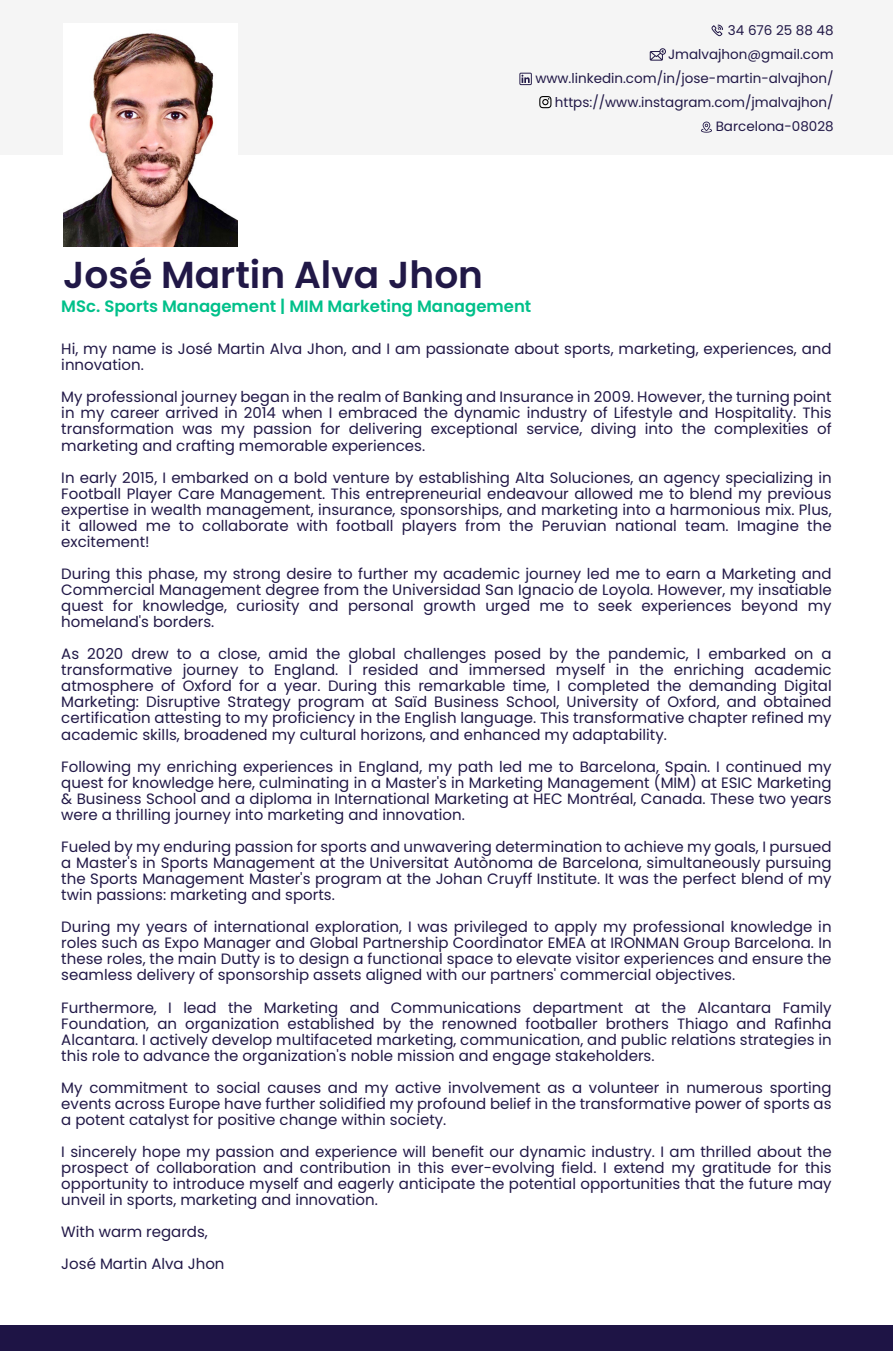
<style>
.page{position:relative;width:893px;height:1351px;background:#fff}
.page>*{position:absolute;margin:0;border:0;box-sizing:border-box;transform-origin:0 0}
.t1{font:600 37.5px "Poppins";color:#211847}
.t2{font:600 16.5px "Poppins";color:#00c08a}
.t3{font:15px/16px "Poppins";color:#211847;text-align:justify}
.t4{font:13.5px/24px "Poppins";color:#211847;text-align:right}
</style>
<div class="page">
<div style="left:0;top:0;width:893px;height:154px;background:#f5f5f5"></div>
<div style="left:0;top:1325px;width:893px;height:25px;background:#1e1445"></div>
<img style="left:63px;top:33px;width:174px;height:213px">
<svg style="left:711px;top:24px;width:12px;height:13px"></svg>
<svg style="left:650px;top:48px;width:16px;height:13px"></svg>
<svg style="left:519px;top:73px;width:13px;height:12px"></svg>
<svg style="left:539px;top:96px;width:12px;height:12px"></svg>
<svg style="left:701px;top:122px;width:11px;height:11px"></svg>
<p class="t4" style="left:535px;top:19px;width:300px">34 676 25 88 48<br>Jmalvajhon@gmail.com www.linkedin.com/in/jose-martin-alvajhon/ https://www.instagram.com/jmalvajhon/<br>Barcelona-08028</p>
<h1 class="t1" style="left:63px;top:253px;width:421px">José Martin Alva Jhon</h1>
<p class="t2" style="left:61px;top:296px;width:471px">MSc. Sports Management | MIM Marketing Management</p>
<p class="t3" style="left:61px;top:341px;width:772px">Hi, my name is José Martin Alva Jhon, and I am passionate about sports, marketing, experiences, and innovation.</p>
<p class="t3" style="left:61px;top:389px;width:772px">My professional journey began in the realm of Banking and Insurance in 2009. However, the turning point in my career arrived in 2014 when I embraced the dynamic industry of Lifestyle and Hospitality. This transformation was my passion for delivering exceptional service, diving into the complexities of marketing and crafting memorable experiences.</p>
<p class="t3" style="left:61px;top:469px;width:772px">In early 2015, I embarked on a bold venture by establishing Alta Soluciones, an agency specializing in Football Player Care Management. This entrepreneurial endeavour allowed me to blend my previous expertise in wealth management, insurance, sponsorships, and marketing into a harmonious mix. Plus, it allowed me to collaborate with football players from the Peruvian national team. Imagine the excitement!</p>
<p class="t3" style="left:61px;top:565px;width:772px">During this phase, my strong desire to further my academic journey led me to earn a Marketing and Commercial Management degree from the Universidad San Ignacio de Loyola. However, my insatiable quest for knowledge, curiosity and personal growth urged me to seek experiences beyond my homeland's borders.</p>
<p class="t3" style="left:61px;top:646px;width:772px">As 2020 drew to a close, amid the global challenges posed by the pandemic, I embarked on a transformative journey to England. I resided and immersed myself in the enriching academic atmosphere of Oxford for a year. During this remarkable time, I completed the demanding Digital Marketing: Disruptive Strategy program at Saïd Business School, University of Oxford, and obtained certification attesting to my proficiency in the English language. This transformative chapter refined my academic skills, broadened my cultural horizons, and enhanced my adaptability.</p>
<p class="t3" style="left:61px;top:758px;width:772px">Following my enriching experiences in England, my path led me to Barcelona, Spain. I continued my quest for knowledge here, culminating in a Master's in Marketing Management (MIM) at ESIC Marketing &amp; Business School and a diploma in International Marketing at HEC Montréal, Canada. These two years were a thrilling journey into marketing and innovation.</p>
<p class="t3" style="left:61px;top:838px;width:772px">Fueled by my enduring passion for sports and unwavering determination to achieve my goals, I pursued a Master's in Sports Management at the Universitat Autònoma de Barcelona, simultaneously pursuing the Sports Management Master's program at the Johan Cruyff Institute. It was the perfect blend of my twin passions: marketing and sports.</p>
<p class="t3" style="left:61px;top:919px;width:772px">During my years of international exploration, I was privileged to apply my professional knowledge in roles such as Expo Manager and Global Partnership Coordinator EMEA at IRONMAN Group Barcelona. In these roles, the main Dutty is to design a functional space to elevate visitor experiences and ensure the seamless delivery of sponsorship assets aligned with our partners' commercial objectives.</p>
<p class="t3" style="left:61px;top:999px;width:772px">Furthermore, I lead the Marketing and Communications department at the Alcantara Family Foundation, an organization established by the renowned footballer brothers Thiago and Rafinha Alcantara. I actively develop multifaceted marketing, communication, and public relations strategies in this role to advance the organization's noble mission and engage stakeholders.</p>
<p class="t3" style="left:61px;top:1079px;width:772px">My commitment to social causes and my active involvement as a volunteer in numerous sporting events across Europe have further solidified my profound belief in the transformative power of sports as a potent catalyst for positive change within society.</p>
<p class="t3" style="left:61px;top:1143px;width:772px">I sincerely hope my passion and experience will benefit our dynamic industry. I am thrilled about the prospect of collaboration and contribution in this ever-evolving field. I extend my gratitude for this opportunity to introduce myself and eagerly anticipate the potential opportunities that the future may unveil in sports, marketing and innovation.</p>
<p class="t3" style="left:61px;top:1216px;width:165px;line-height:32.1px">With warm regards,<br>José Martin Alva Jhon</p>
</div>
